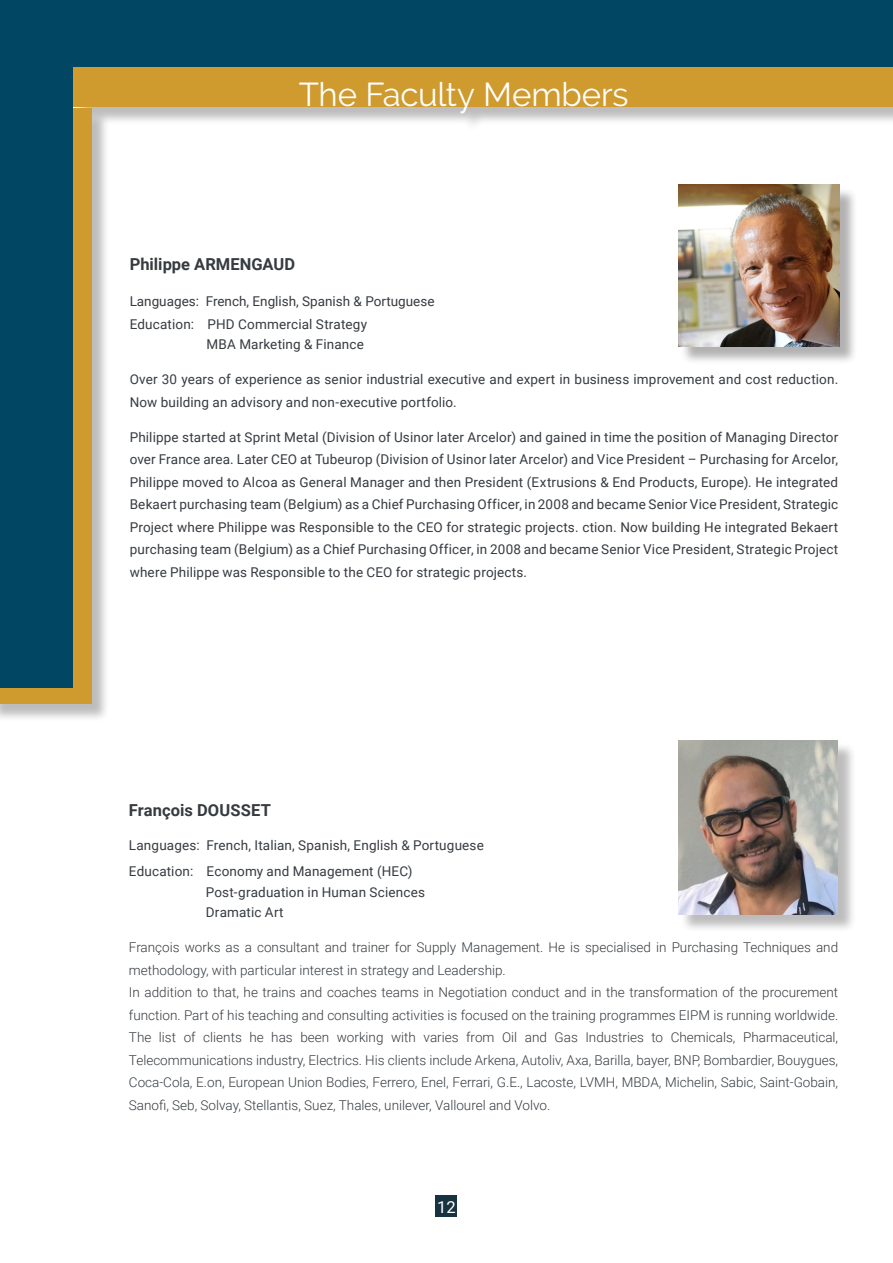
<style>
.page{position:relative;width:893px;height:1263px;background:#fff}
.page>*{position:absolute;margin:0;border:0;box-sizing:border-box;transform-origin:0 0}
.t1{font:33px "Raleway";letter-spacing:-.005em;color:#fff}
.t2{font:700 16.5px "Roboto";color:#363b40}
.t3{font:16.5px "Roboto";color:#fff}
.t4{font:13.5px/22.5px "Roboto";letter-spacing:.01em;color:#363b40}
.t5{font:300 13.5px/22.5px "Roboto";color:#363b40}
</style>
<div class="page">
<div style="left:75px;top:68px;width:818px;height:64px;background:#231f20;opacity:.3"></div>
<div style="left:72px;top:66px;width:821px;height:41px;background:#cf9a2e"></div>
<div style="left:0;top:0;width:893px;height:66px;background:#014663"></div>
<div style="left:680px;top:742px;width:176px;height:191px;background:#231f20;opacity:.3"></div>
<img style="left:678px;top:740px;width:159px;height:174px">
<div style="left:680px;top:187px;width:178px;height:178px;background:#231f20;opacity:.35"></div>
<img style="left:678px;top:185px;width:162px;height:162px">
<div style="left:0;top:111px;width:110px;height:611px;background:#231f20;opacity:.3"></div>
<div style="left:0;top:108px;width:91px;height:596px;background:#cf9a2e"></div>
<div style="left:0;top:0;width:72px;height:688px;background:#014663"></div>
<div style="left:436px;top:1196px;width:21px;height:21px;background:#173340"></div>
<p class="t1" style="left:299px;top:75px;width:331px">The Faculty Members</p>
<p class="t2" style="left:130px;top:253px;width:167px">Philippe ARMENGAUD</p>
<p class="t4" style="left:130px;top:289px;width:306px">Languages: French, English, Spanish &amp; Portuguese</p>
<p class="t4" style="left:130px;top:312px;width:239px">Education: PHD Commercial Strategy</p>
<p class="t4" style="left:207px;top:332px;width:159px">MBA Marketing &amp; Finance</p>
<p class="t4" style="left:130px;top:367px;width:710px">Over 30 years of experience as senior industrial executive and expert in business improvement and cost reduction.<br>Now building an advisory and non-executive portfolio.</p>
<p class="t4" style="left:130px;top:425px;width:710px;text-align:justify">Philippe started at Sprint Metal (Division of Usinor later Arcelor) and gained in time the position of Managing Director over France area. Later CEO at Tubeurop (Division of Usinor later Arcelor) and Vice President – Purchasing for Arcelor, Philippe moved to Alcoa as General Manager and then President (Extrusions &amp; End Products, Europe). He integrated Bekaert purchasing team (Belgium) as a Chief Purchasing Officer, in 2008 and became Senior Vice President, Strategic Project where Philippe was Responsible to the CEO for strategic projects. ction. Now building He integrated Bekaert purchasing team (Belgium) as a Chief Purchasing Officer, in 2008 and became Senior Vice President, Strategic Project where Philippe was Responsible to the CEO for strategic projects.</p>
<p class="t2" style="left:129px;top:799px;width:144px">François DOUSSET</p>
<p class="t4" style="left:129px;top:833px;width:356px">Languages: French, Italian, Spanish, English &amp; Portuguese</p>
<p class="t4" style="left:129px;top:860px;width:285px">Education: Economy and Management (HEC)</p>
<p class="t4" style="left:206px;top:880px;width:221px">Post-graduation in Human Sciences</p>
<p class="t4" style="left:206px;top:900px;width:79px">Dramatic Art</p>
<p class="t5" style="left:129px;top:935px;width:711px">François works as a consultant and trainer for Supply Management. He is specialised in Purchasing Techniques and methodology, with particular interest in strategy and Leadership.</p>
<p class="t5" style="left:129px;top:980px;width:711px">In addition to that, he trains and coaches teams in Negotiation conduct and in the transformation of the procurement function. Part of his teaching and consulting activities is focused on the training programmes EIPM is running worldwide.</p>
<p class="t5" style="left:129px;top:1025px;width:711px;text-align:justify">The list of clients he has been working with varies from Oil and Gas Industries to Chemicals, Pharmaceutical, Telecommunications industry, Electrics. His clients include Arkena, Autoliv, Axa, Barilla, bayer, BNP, Bombardier, Bouygues, Coca-Cola, E.on, European Union Bodies, Ferrero, Enel, Ferrari, G.E., Lacoste, LVMH, MBDA, Michelin, Sabic, Saint-Gobain, Sanofi, Seb, Solvay, Stellantis, Suez, Thales, unilever, Vallourel and Volvo.</p>
<p class="t3" style="left:437px;top:1195px;width:20px">12</p>
</div>
